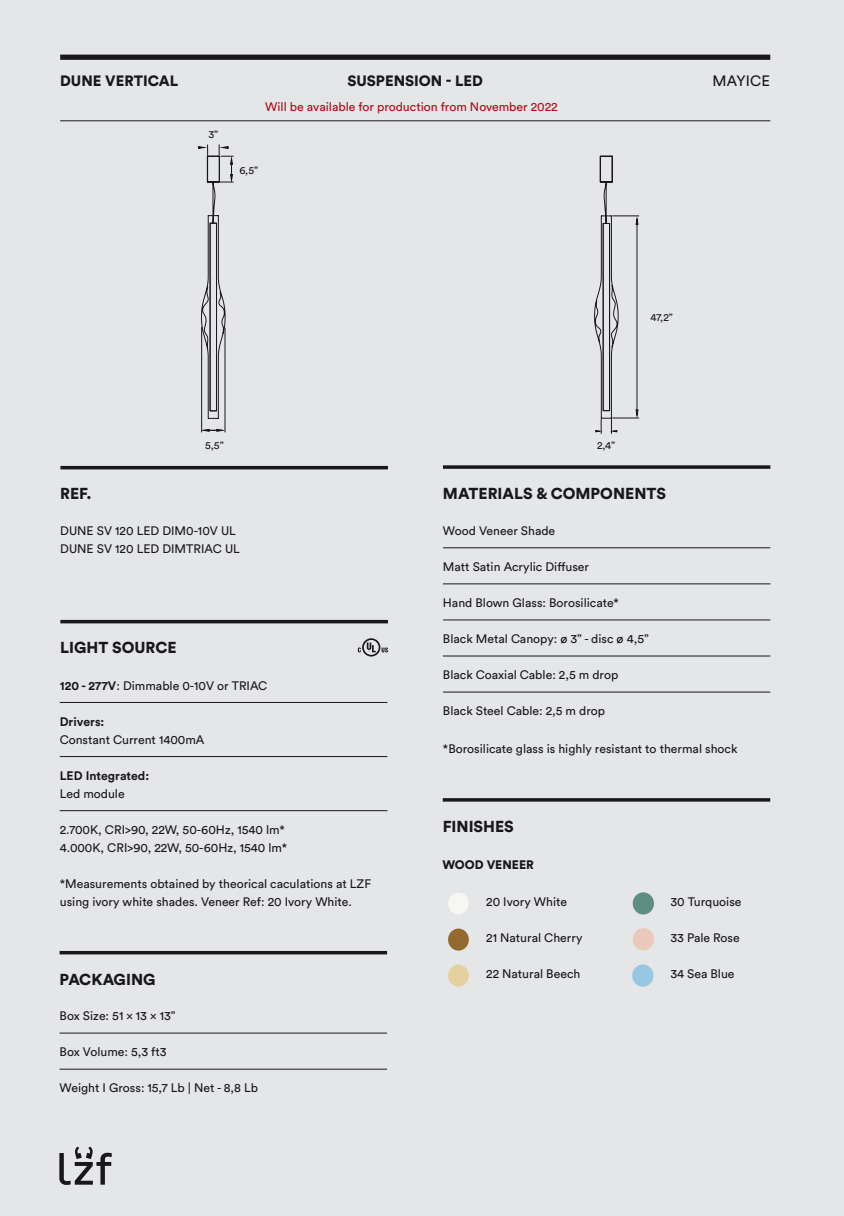
<style>
.page{position:relative;width:844px;height:1216px;background:#fff}
.page>*{position:absolute;margin:0;border:0;box-sizing:border-box;transform-origin:0 0}
.t1{font:900 15.75px "Circular Std";color:#1a171c}
.t2{font:900 14.88px "Circular Std";color:#1a171c}
.t3{font:14.88px "Circular Std";letter-spacing:.01em;color:#1a171c}
.t4{font:12.25px/18px "Circular Std";color:#1a171c}
.t5{font:12.25px "Circular Std";color:#af0917}
.t6{font:700 12.25px "Circular Std";color:#1a171c}
.t7{font:900 12.25px "Circular Std";color:#1a171c}
.t8{font:10.5px "Circular Std";color:#1a171c}
.s1{font-weight:700}
</style>
<div class="page">
<div style="left:0;top:0;width:843px;height:1215px;background:#e3e4e5"></div>
<hr style="left:60px;top:120px;width:710px;height:1px;background:#1a171c">
<div style="left:60px;top:55px;width:710px;height:5px;background:#1a171c"></div>
<hr style="left:442px;top:798px;width:328px;height:3px;background:#1a171c">
<svg style="left:443px;top:465px;width:327px;height:4px"></svg>
<hr style="left:443px;top:547px;width:327px;height:1px;background:#1a171c">
<hr style="left:443px;top:583px;width:327px;height:1px;background:#1a171c">
<hr style="left:443px;top:619px;width:327px;height:1px;background:#1a171c">
<hr style="left:443px;top:655px;width:327px;height:1px;background:#1a171c">
<hr style="left:443px;top:691px;width:327px;height:1px;background:#1a171c">
<hr style="left:60px;top:1032px;width:327px;height:1px;background:#1a171c">
<hr style="left:60px;top:1068px;width:327px;height:1px;background:#1a171c">
<svg style="left:60px;top:951px;width:327px;height:3px"></svg>
<hr style="left:60px;top:620px;width:328px;height:3px;background:#1a171c">
<hr style="left:60px;top:702px;width:327px;height:1px;background:#1a171c">
<hr style="left:60px;top:756px;width:327px;height:1px;background:#1a171c">
<hr style="left:60px;top:810px;width:327px;height:1px;background:#1a171c">
<div style="left:448px;top:892px;width:20px;height:22px;background:#f6f6f3;border-radius:50%"></div>
<div style="left:448px;top:928px;width:20px;height:22px;background:#936a2d;border-radius:50%"></div>
<div style="left:632px;top:928px;width:21px;height:22px;background:#eac9ba;border-radius:50%"></div>
<div style="left:632px;top:892px;width:21px;height:22px;background:#5d8e80;border-radius:50%"></div>
<div style="left:448px;top:964px;width:20px;height:22px;background:#e4d1a0;border-radius:50%"></div>
<div style="left:632px;top:964px;width:21px;height:22px;background:#98c7e2;border-radius:50%"></div>
<svg style="left:594px;top:156px;width:44px;height:429px"></svg>
<hr style="left:201px;top:327px;width:1px;height:105px;background:#1a171c">
<hr style="left:225px;top:328px;width:1px;height:104px;background:#1a171c">
<svg style="left:200px;top:428px;width:26px;height:4px"></svg>
<svg style="left:198px;top:145px;width:35px;height:274px"></svg>
<svg style="left:358px;top:638px;width:30px;height:18px"></svg>
<hr style="left:60px;top:466px;width:328px;height:3px;background:#1a171c">
<svg style="left:59px;top:1146px;width:53px;height:38px"></svg>
<p class="t2" style="left:60px;top:71px;width:119px">DUNE VERTICAL</p>
<p class="t2" style="left:347px;top:71px;width:137px">SUSPENSION - LED</p>
<p class="t3" style="left:712px;top:72px;width:59px">MAYICE</p>
<p class="t8" style="left:208px;top:128px;width:11px">3”</p>
<p class="t5" style="left:265px;top:100px;width:294px">Will be available for production from November 2022</p>
<p class="t8" style="left:239px;top:164px;width:20px">6,5”</p>
<p class="t8" style="left:205px;top:439px;width:20px">5,5”</p>
<p class="t8" style="left:650px;top:311px;width:24px">47,2”</p>
<p class="t8" style="left:597px;top:439px;width:20px">2,4”</p>
<p class="t1" style="left:60px;top:483px;width:33px">REF.</p>
<p class="t4" style="left:60px;top:521px;width:181px">DUNE SV 120 LED DIM0-10V UL<br>DUNE SV 120 LED DIMTRIAC UL</p>
<p class="t1" style="left:60px;top:637px;width:118px">LIGHT SOURCE</p>
<p class="t4" style="left:60px;top:676px;width:209px"><span class="s1">120 - 277V</span>: Dimmable 0-10V or TRIAC</p>
<p class="t6" style="left:60px;top:713px;width:46px">Drivers:</p>
<p class="t4" style="left:60px;top:730px;width:146px">Constant Current 1400mA</p>
<p class="t6" style="left:60px;top:767px;width:91px">LED Integrated:</p>
<p class="t4" style="left:60px;top:784px;width:66px">Led module</p>
<p class="t4" style="left:60px;top:820px;width:229px">2.700K, CRI&gt;90, 22W, 50-60Hz, 1540 lm*<br>4.000K, CRI&gt;90, 22W, 50-60Hz, 1540 lm*</p>
<p class="t4" style="left:60px;top:874px;width:313px">*Measurements obtained by theorical caculations at LZF using ivory white shades. Veneer Ref: 20 Ivory White.</p>
<p class="t1" style="left:60px;top:968px;width:97px">PACKAGING</p>
<p class="t4" style="left:60px;top:1006px;width:117px">Box Size: 51 x 13 x 13”</p>
<p class="t4" style="left:60px;top:1042px;width:108px">Box Volume: 5,3 ft3</p>
<p class="t4" style="left:60px;top:1078px;width:200px">Weight I Gross: 15,7 Lb | Net - 8,8 Lb</p>
<p class="t1" style="left:443px;top:483px;width:224px">MATERIALS &amp; COMPONENTS</p>
<p class="t4" style="left:443px;top:521px;width:114px">Wood Veneer Shade</p>
<p class="t4" style="left:443px;top:557px;width:147px">Matt Satin Acrylic Diffuser</p>
<p class="t4" style="left:443px;top:593px;width:177px">Hand Blown Glass: Borosilicate*</p>
<p class="t4" style="left:443px;top:629px;width:207px">Black Metal Canopy: ø 3” - disc ø 4,5”</p>
<p class="t4" style="left:443px;top:665px;width:177px">Black Coaxial Cable: 2,5 m drop</p>
<p class="t4" style="left:443px;top:701px;width:164px">Black Steel Cable: 2,5 m drop</p>
<p class="t4" style="left:443px;top:739px;width:296px">*Borosilicate glass is highly resistant to thermal shock</p>
<p class="t1" style="left:442px;top:815px;width:73px">FINISHES</p>
<p class="t7" style="left:442px;top:856px;width:93px">WOOD VENEER</p>
<p class="t4" style="left:486px;top:892px;width:82px">20 Ivory White</p>
<p class="t4" style="left:486px;top:928px;width:98px">21 Natural Cherry</p>
<p class="t4" style="left:486px;top:964px;width:96px">22 Natural Beech</p>
<p class="t4" style="left:670px;top:892px;width:73px">30 Turquoise</p>
<p class="t4" style="left:670px;top:928px;width:71px">33 Pale Rose</p>
<p class="t4" style="left:670px;top:964px;width:66px">34 Sea Blue</p>
</div>
